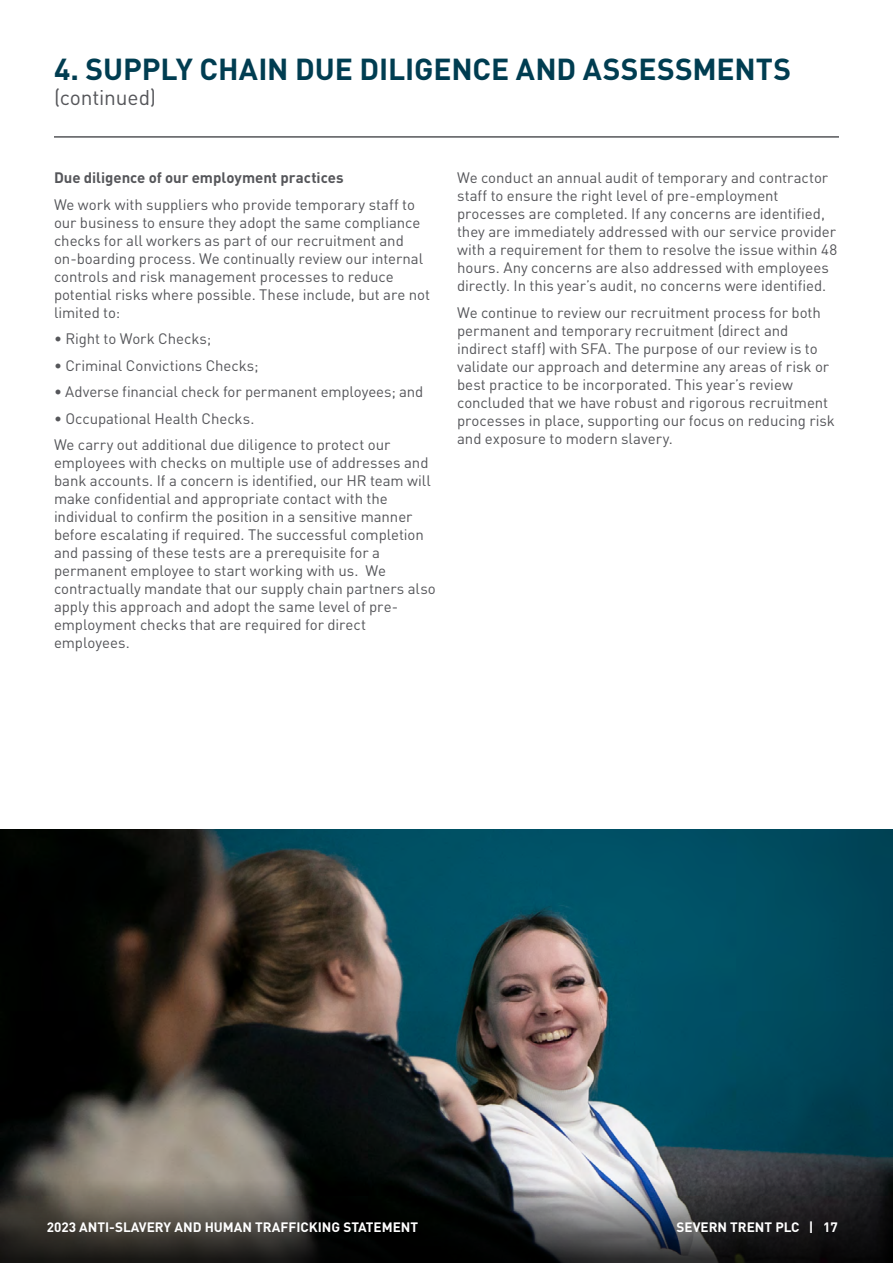
<style>
.page{position:relative;width:893px;height:1263px;background:#fff}
.page>*{position:absolute;margin:0;border:0;box-sizing:border-box;transform-origin:0 0}
.t1{font:700 30px "DINOT";letter-spacing:-.005em;color:#003d51}
.t2{font:21px "DINOT";letter-spacing:-.01em;color:#55565a}
.t3{font:15px/18px "DINOT";letter-spacing:-.005em;color:#55565a}
.t4{font:700 15px "DINOT";color:#55565a}
.t5{font:700 13.5px "DINOT";color:#fff}
</style>
<div class="page">
<img style="left:0;top:829px;width:893px;height:345px">
<svg style="left:0;top:1174px;width:893px;height:89px;background:#3b3a39"></svg>
<hr style="left:54px;top:136px;width:785px;height:2px;background:#55565a">
<h1 class="t1" style="left:54px;top:49px;width:739px">4. SUPPLY CHAIN DUE DILIGENCE AND ASSESSMENTS</h1>
<h2 class="t2" style="left:54px;top:84px;width:103px">(continued)</h2>
<p class="t4" style="left:54px;top:168px;width:291px">Due diligence of our employment practices</p>
<p class="t3" style="left:54px;top:195px;width:377px">We work with suppliers who provide temporary staff to our business to ensure they adopt the same compliance checks for all workers as part of our recruitment and on-boarding process. We continually review our internal controls and risk management processes to reduce potential risks where possible. These include, but are not limited to:</p>
<p class="t3" style="left:54px;top:329px;width:159px">• Right to Work Checks;</p>
<p class="t3" style="left:54px;top:356px;width:206px">• Criminal Convictions Checks;</p>
<p class="t3" style="left:54px;top:382px;width:371px">• Adverse financial check for permanent employees; and</p>
<p class="t3" style="left:54px;top:405px;width:338px;line-height:26.5px">• Occupational Health Checks.<br>We carry out additional due diligence to protect our</p>
<p class="t3" style="left:54px;top:453px;width:383px">employees with checks on multiple use of addresses and bank accounts. If a concern is identified, our HR team will make confidential and appropriate contact with the individual to confirm the position in a sensitive manner before escalating if required. The successful completion and passing of these tests are a prerequisite for a permanent employee to start working with us. We contractually mandate that our supply chain partners also apply this approach and adopt the same level of pre&shy;employment checks that are required for direct employees.</p>
<p class="t3" style="left:457px;top:168px;width:382px">We conduct an annual audit of temporary and contractor staff to ensure the right level of pre-employment processes are completed. If any concerns are identified, they are immediately addressed with our service provider with a requirement for them to resolve the issue within 48 hours. Any concerns are also addressed with employees directly. In this year’s audit, no concerns were identified.</p>
<p class="t3" style="left:457px;top:303px;width:379px">We continue to review our recruitment process for both permanent and temporary recruitment (direct and indirect staff) with SFA. The purpose of our review is to validate our approach and determine any areas of risk or best practice to be incorporated. This year’s review concluded that we have robust and rigorous recruitment processes in place, supporting our focus on reducing risk and exposure to modern slavery.</p>
<p class="t5" style="left:47px;top:1218px;width:373px">2023 ANTI-SLAVERY AND HUMAN TRAFFICKING STATEMENT</p>
<p class="t5" style="left:676px;top:1218px;width:163px">SEVERN TRENT PLC | 17</p>
</div>
